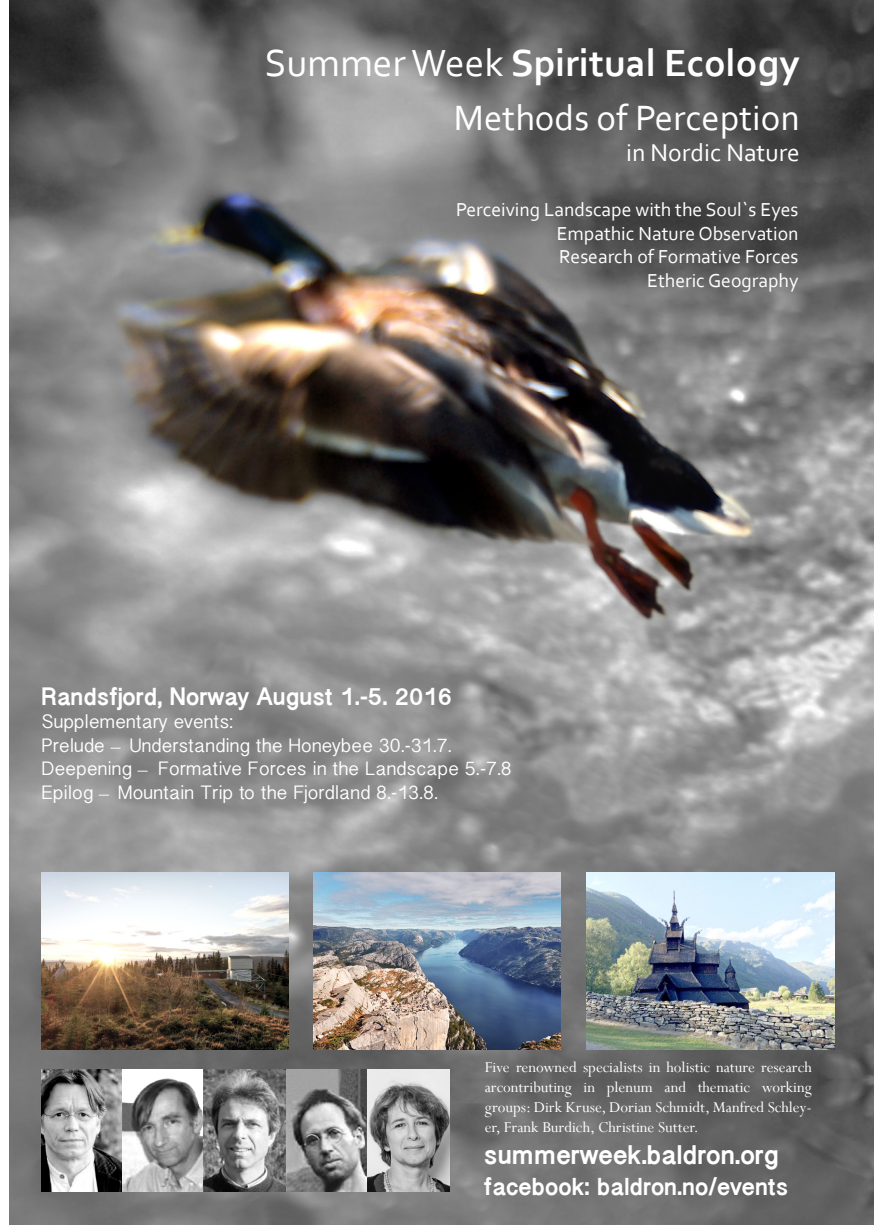
<style>
.page{position:relative;width:874px;height:1225px;background:#fff}
.page>*{position:absolute;margin:0;border:0;box-sizing:border-box;transform-origin:0 0}
.t1{font:700 39.6px "Corbel";color:#fff}
.t2{font:36.8px "Corbel";color:#fff}
.t3{font:700 28px "Myanmar Sangam MN";color:#fff}
.t4{font:700 25.6px "Myanmar Sangam MN";color:#fff}
.t5{font:700 25.4px "Myanmar Sangam MN";color:#fff}
.t6{font:25.4px "Corbel";color:#fff}
.t7{font:19.6px "Myanmar Sangam MN";color:#fff}
.t8{font:19.6px "Corbel";color:#fff}
.t9{font:16.8px/20.2px "Perpetua";color:#fff;text-align:justify}
.s1{font-weight:400}
.s2{font-family:"Perpetua"}
</style>
<div class="page">
<img style="left:9px;top:0;width:864px;height:1225px">
<img style="left:41px;top:1069px;width:408px;height:122px">
<img style="left:313px;top:872px;width:247px;height:177px">
<img style="left:41px;top:872px;width:248px;height:177px">
<img style="left:586px;top:872px;width:247px;height:177px">
<p class="t1" style="left:265px;top:38px;width:536px"><span class="s1">Summer Week</span> Spiritual Ecology</p>
<p class="t2" style="left:453px;top:95px;width:347px">Methods of Perception</p>
<p class="t6" style="left:625px;top:136px;width:175px">in Nordic Nature</p>
<p class="t8" style="left:456px;top:197px;width:343px">Perceiving Landscape with the Soul`s Eyes</p>
<p class="t8" style="left:556px;top:221px;width:243px">Empathic Nature Observation</p>
<p class="t8" style="left:559px;top:245px;width:240px">Research of Formative Forces</p>
<p class="t8" style="left:647px;top:268px;width:153px">Etheric Geography</p>
<p class="t4" style="left:41px;top:681px;width:412px">Randsfjord, Norway August 1.-5. 2016</p>
<p class="t7" style="left:41px;top:710px;width:193px">Supplementary events:</p>
<p class="t7" style="left:41px;top:733px;width:411px">Prelude <span class="s2">–</span> Understanding the Honeybee 30.-31.7.</p>
<p class="t7" style="left:41px;top:757px;width:471px">Deepening <span class="s2">–</span> Formative Forces in the Landscape 5.-7.8</p>
<p class="t7" style="left:41px;top:780px;width:397px">Epilog <span class="s2">–</span> Mountain Trip to the Fjordland 8.-13.8.</p>
<p class="t9" style="left:484px;top:1056px;width:328px">Five renowned specialists in holistic nature research arcontributing in plenum and thematic working groups: Dirk Kruse, Dorian Schmidt, Manfred Schley&shy;er, Frank Burdich, Christine Sutter.</p>
<p class="t3" style="left:483px;top:1138px;width:296px">summerweek.baldron.org</p>
<p class="t5" style="left:483px;top:1171px;width:306px">facebook: baldron.no/events</p>
</div>
